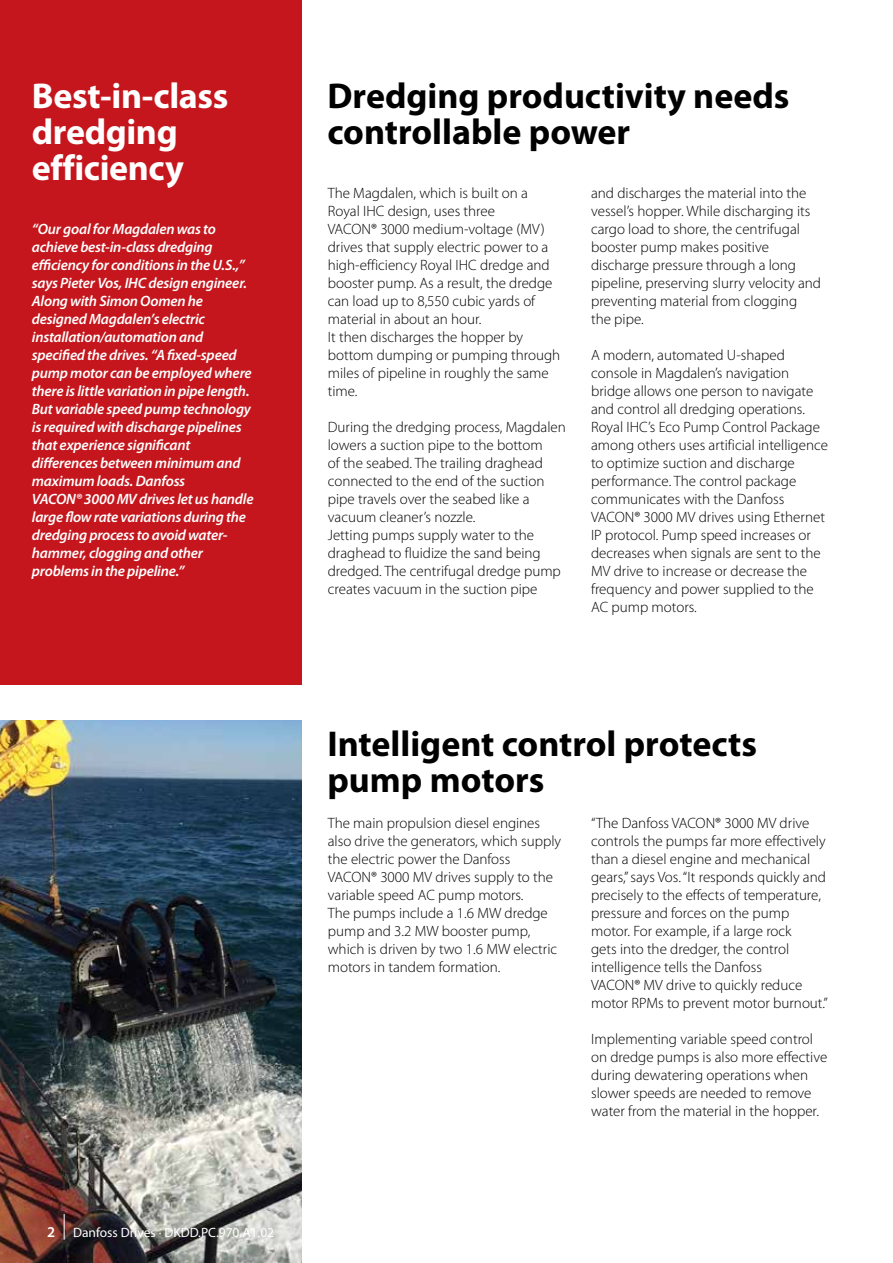
<style>
.page{position:relative;width:893px;height:1263px;background:#fff}
.page>*{position:absolute;margin:0;border:0;box-sizing:border-box;transform-origin:0 0}
.t1{font:700 36px/36px "Myriad Pro";color:#000}
.t2{font:700 36px/36px "Myriad Pro";letter-spacing:-.01em;color:#fff}
.t3{font:300 15px/18px "Myriad Pro";color:#000}
.t4{font:italic 600 15px/18px "Myriad Pro";letter-spacing:-.015em;color:#fff}
.t5{font:13.5px "Myriad Pro";color:#fff}
.s1{font-weight:600;font-size:15px}
</style>
<div class="page">
<div style="left:0;top:0;width:302px;height:684px;background:#c4161c"></div>
<img style="left:0;top:720px;width:302px;height:543px">
<svg style="left:64px;top:1214px;width:1px;height:25px"></svg>
<h1 class="t2" style="left:32px;top:78px;width:198px">Best-in-class dredging efficiency</h1>
<p class="t4" style="left:32px;top:220px;width:223px">“Our goal for Magdalen was to achieve best-in-class dredging efficiency for conditions in the U.S.,” says Pieter Vos, IHC design engineer.<br>Along with Simon Oomen he designed Magdalen’s electric installation/automation and specified the drives. “A fixed-speed pump motor can be employed where there is little variation in pipe length.<br>But variable speed pump technology is required with discharge pipelines that experience significant differences between minimum and maximum loads. Danfoss<br>VACON® 3000 MV drives let us handle large flow rate variations during the dredging process to avoid water&shy;hammer, clogging and other problems in the pipeline.”</p>
<p class="t5" style="left:47px;top:1225px;width:228px"><span class="s1">2</span> Danfoss Drives · DKDD.PC.970.A1.02</p>
<h1 class="t1" style="left:327px;top:78px;width:464px">Dredging productivity needs controllable power</h1>
<p class="t3" style="left:328px;top:184px;width:234px">The Magdalen, which is built on a<br>Royal IHC design, uses three<br>VACON® 3000 medium-voltage (MV) drives that supply electric power to a high-efficiency Royal IHC dredge and booster pump. As a result, the dredge can load up to 8,550 cubic yards of material in about an hour.<br>It then discharges the hopper by bottom dumping or pumping through miles of pipeline in roughly the same time.</p>
<p class="t3" style="left:328px;top:418px;width:240px">During the dredging process, Magdalen lowers a suction pipe to the bottom<br>of the seabed. The trailing draghead connected to the end of the suction pipe travels over the seabed like a vacuum cleaner’s nozzle.<br>Jetting pumps supply water to the draghead to fluidize the sand being dredged. The centrifugal dredge pump creates vacuum in the suction pipe</p>
<p class="t3" style="left:591px;top:184px;width:231px">and discharges the material into the vessel’s hopper. While discharging its cargo load to shore, the centrifugal booster pump makes positive discharge pressure through a long pipeline, preserving slurry velocity and preventing material from clogging<br>the pipe.</p>
<p class="t3" style="left:591px;top:346px;width:238px">A modern, automated U-shaped console in Magdalen’s navigation bridge allows one person to navigate and control all dredging operations.<br>Royal IHC’s Eco Pump Control Package among others uses artificial intelligence to optimize suction and discharge performance. The control package communicates with the Danfoss VACON® 3000 MV drives using Ethernet IP protocol. Pump speed increases or decreases when signals are sent to the MV drive to increase or decrease the frequency and power supplied to the AC pump motors.</p>
<h1 class="t1" style="left:327px;top:726px;width:431px">Intelligent control protects pump motors</h1>
<p class="t3" style="left:328px;top:814px;width:235px">The main propulsion diesel engines also drive the generators, which supply the electric power the Danfoss<br>VACON® 3000 MV drives supply to the variable speed AC pump motors.<br>The pumps include a 1.6 MW dredge pump and 3.2 MW booster pump, which is driven by two 1.6 MW electric motors in tandem formation.</p>
<p class="t3" style="left:591px;top:814px;width:238px">“The Danfoss VACON® 3000 MV drive controls the pumps far more effectively than a diesel engine and mechanical gears,” says Vos. “It responds quickly and precisely to the effects of temperature, pressure and forces on the pump motor. For example, if a large rock<br>gets into the dredger, the control intelligence tells the Danfoss<br>VACON® MV drive to quickly reduce motor RPMs to prevent motor burnout.”</p>
<p class="t3" style="left:591px;top:1030px;width:238px">Implementing variable speed control on dredge pumps is also more effective during dewatering operations when slower speeds are needed to remove water from the material in the hopper.</p>
</div>
